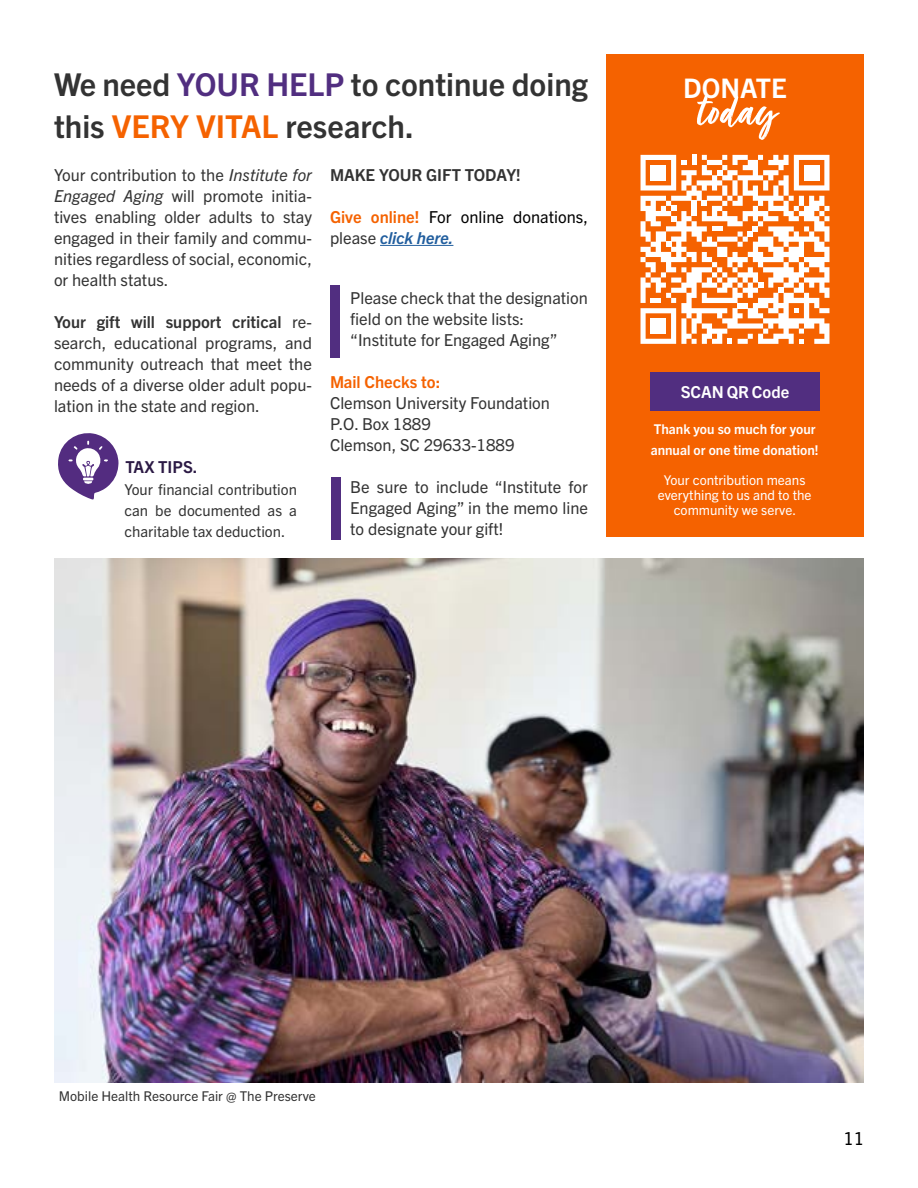
<style>
.page{position:relative;width:918px;height:1188px;background:#fff}
.page>*{position:absolute;margin:0;border:0;box-sizing:border-box;transform-origin:0 0}
.t1{font:51px "Turbinado Bold Pro";color:#fff}
.t2{font:700 31.5px/42px "Trade Gothic Next LT Pro";color:#333}
.t3{font:700 27px "Trade Gothic Next LT Pro";color:#fff}
.t4{font:18px "Trade Gothic Next LT Pro";color:#000}
.t5{font:16.5px/21px "Trade Gothic Next LT Pro";color:#333;text-align:justify}
.t6{font:16.5px/21px "Trade Gothic Next LT Pro";color:#000}
.t7{font:700 16.5px "Trade Gothic Next LT Pro";color:#333}
.t8{font:700 16.5px "Trade Gothic Next LT Pro";color:#f56200}
.t9{font:700 16.5px "Trade Gothic Next LT Pro";color:#fff}
.t10{font:700 16.5px "Trade Gothic Next LT Pro";color:#2c1a45}
.t11{font:15px/21px "Trade Gothic Next LT Pro";color:#333;text-align:justify}
.t12{font:13.5px/15px "Trade Gothic Next LT Pro";color:#fff;text-align:center}
.t13{font:700 13.5px/21px "Trade Gothic Next LT Pro";color:#fff}
.t14{font:13.5px "Trade Gothic Next LT Pro";color:#333}
.s1{color:#512e80}
.s2{color:#f56200}
.s3{font-style:italic}
.s4{font-weight:700}
.s5{font-weight:700;color:#f56200}
.s6{color:#333}
.s7{font-weight:700;font-style:italic;color:#215e9e}
</style>
<div class="page">
<div style="left:606px;top:54px;width:258px;height:483px;background:#f56200"></div>
<div style="left:650px;top:372px;width:170px;height:39px;background:#512e80"></div>
<hr style="left:380px;top:245px;width:73px;height:1px;background:#215e9e">
<svg style="left:58px;top:433px;width:61px;height:67px"></svg>
<div style="left:330px;top:285px;width:10px;height:72px;background:#512e80"></div>
<div style="left:331px;top:477px;width:10px;height:63px;background:#512e80"></div>
<img style="left:54px;top:558px;width:810px;height:525px">
<svg style="left:640px;top:155px;width:190px;height:189px"></svg>
<h2 class="t2" style="left:54px;top:62px;width:535px">We need <span class="s1">YOUR HELP</span> to continue doing this <span class="s2">VERY VITAL</span> research.</h2>
<p class="t5" style="left:54px;top:163px;width:260px">Your contribution to the <span class="s3">Institute for Engaged Aging</span> will promote initia&shy;tives enabling older adults to stay engaged in their family and commu&shy;nities regardless of social, economic, or health status.</p>
<p class="t5" style="left:54px;top:310px;width:260px"><span class="s4">Your gift will support critical</span> re&shy;search, educational programs, and community outreach that meet the needs of a diverse older adult popu&shy;lation in the state and region.</p>
<p class="t10" style="left:125px;top:455px;width:74px">TAX TIPS.</p>
<p class="t11" style="left:124px;top:478px;width:174px">Your financial contribution can be documented as a charitable tax deduction.</p>
<p class="t7" style="left:330px;top:163px;width:192px">MAKE YOUR GIFT TODAY!</p>
<p class="t6" style="left:330px;top:205px;width:259px"><span class="s5">Give online!</span> For online donations, <span class="s6">please</span> <span class="s7">click here.</span></p>
<p class="t5" style="left:350px;top:286px;width:239px;text-align:left">Please check that the designation field on the website lists: “Institute for Engaged Aging”</p>
<p class="t8" style="left:330px;top:370px;width:112px">Mail Checks to:</p>
<p class="t5" style="left:330px;top:391px;width:222px;text-align:left">Clemson University Foundation<br>P.O. Box 1889<br>Clemson, SC 29633-1889</p>
<p class="t5" style="left:350px;top:475px;width:239px">Be sure to include “Institute for Engaged Aging” in the memo line to designate your gift!</p>
<h3 class="t3" style="left:683px;top:69px;width:105px">DONATE</h3>
<h1 class="t1" style="left:696px;top:84px;width:80px">today</h1>
<p class="t9" style="left:681px;top:380px;width:110px">SCAN QR Code</p>
<p class="t13" style="left:651px;top:418px;width:170px">Thank you so much for your annual or one time donation!</p>
<p class="t12" style="left:658px;top:472px;width:155px">Your contribution means everything to us and to the community we serve.</p>
<p class="t14" style="left:59px;top:1087px;width:259px">Mobile Health Resource Fair @ The Preserve</p>
<p class="t4" style="left:843px;top:1126px;width:22px">11</p>
</div>
